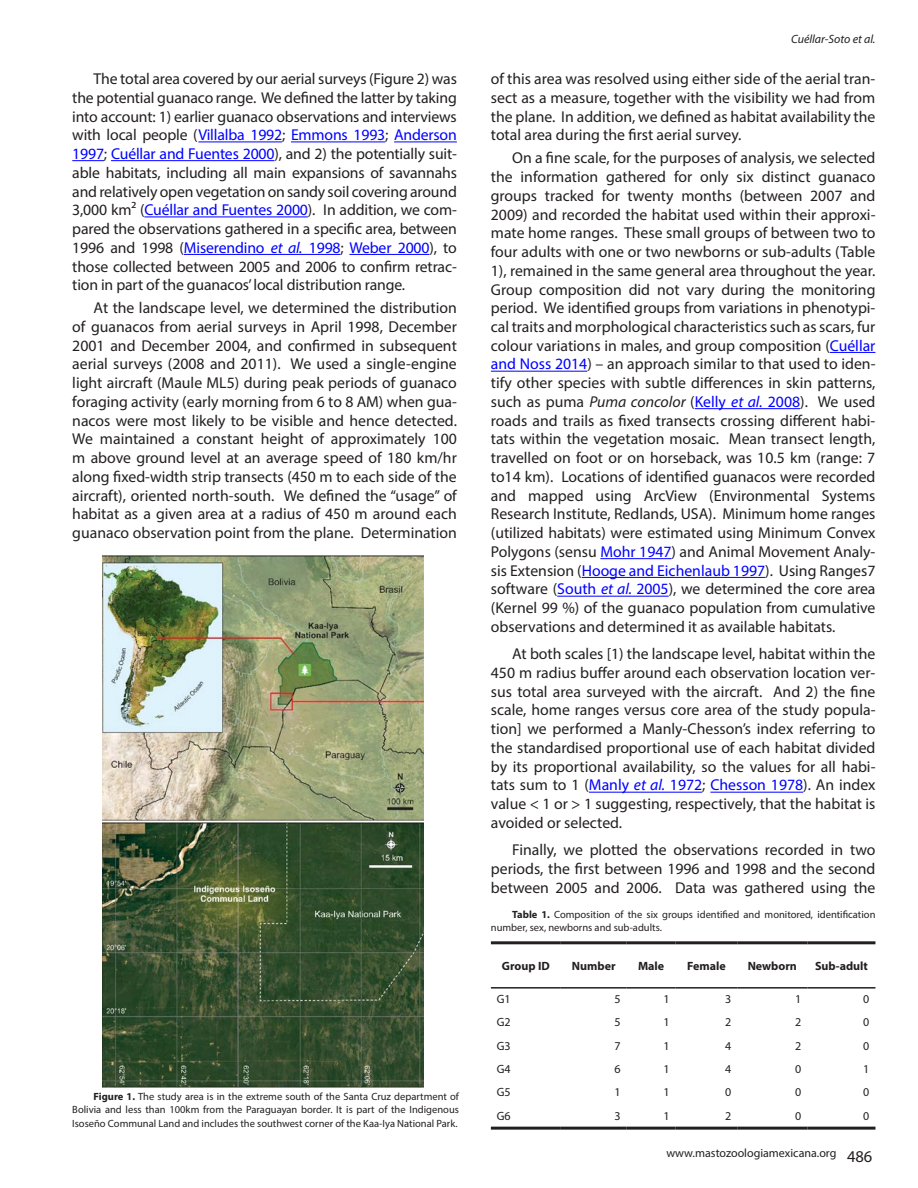
<style>
.page{position:relative;width:918px;height:1188px;background:#fff}
.page>*{position:absolute;margin:0;border:0;box-sizing:border-box;transform-origin:0 0}
.t1{font:15.75px/18.8px "Myriad Pro";color:#231f20;text-align:justify}
.t2{font:12px "Myriad Pro";color:#231f20}
.t3{font:700 12px "Myriad Pro";color:#231f20}
.t4{font:italic 12px "Myriad Pro";color:#231f20}
.t5{font:10.5px/13.5px "Myriad Pro";color:#231f20;text-align:justify}
.s1{color:#00f}
.s2{font-style:italic;color:#00f}
.s3{font-weight:700}
.s4{font-style:italic}
.s5{font-size:16.5px}
</style>
<div class="page">
<hr style="left:198px;top:142px;width:84px;height:1px;background:#00f">
<hr style="left:291px;top:142px;width:94px;height:1px;background:#00f">
<hr style="left:394px;top:142px;width:63px;height:1px;background:#00f">
<hr style="left:72px;top:160px;width:32px;height:1px;background:#00f">
<hr style="left:111px;top:160px;width:163px;height:1px;background:#00f">
<hr style="left:144px;top:217px;width:164px;height:1px;background:#00f">
<hr style="left:184px;top:254px;width:157px;height:1px;background:#00f">
<hr style="left:349px;top:254px;width:80px;height:1px;background:#00f">
<hr style="left:830px;top:352px;width:45px;height:1px;background:#00f">
<hr style="left:491px;top:371px;width:96px;height:1px;background:#00f">
<hr style="left:695px;top:408px;width:105px;height:1px;background:#00f">
<hr style="left:600px;top:558px;width:72px;height:1px;background:#00f">
<hr style="left:582px;top:577px;width:183px;height:1px;background:#00f">
<hr style="left:557px;top:596px;width:112px;height:1px;background:#00f">
<hr style="left:589px;top:792px;width:113px;height:1px;background:#00f">
<hr style="left:710px;top:792px;width:93px;height:1px;background:#00f">
<hr style="left:491px;top:941px;width:70px;height:3px;background:#231f20">
<hr style="left:561px;top:941px;width:66px;height:3px;background:#231f20">
<hr style="left:627px;top:941px;width:49px;height:3px;background:#231f20">
<hr style="left:676px;top:941px;width:61px;height:3px;background:#231f20">
<hr style="left:737px;top:941px;width:70px;height:3px;background:#231f20">
<hr style="left:807px;top:941px;width:68px;height:3px;background:#231f20">
<hr style="left:491px;top:987px;width:70px;height:2px;background:#231f20">
<hr style="left:561px;top:987px;width:66px;height:2px;background:#231f20">
<hr style="left:627px;top:987px;width:49px;height:2px;background:#231f20">
<hr style="left:676px;top:987px;width:61px;height:2px;background:#231f20">
<hr style="left:737px;top:987px;width:70px;height:2px;background:#231f20">
<hr style="left:807px;top:987px;width:68px;height:2px;background:#231f20">
<hr style="left:491px;top:1127px;width:70px;height:3px;background:#231f20">
<hr style="left:561px;top:1127px;width:66px;height:3px;background:#231f20">
<hr style="left:627px;top:1127px;width:49px;height:3px;background:#231f20">
<hr style="left:676px;top:1127px;width:61px;height:3px;background:#231f20">
<hr style="left:737px;top:1127px;width:70px;height:3px;background:#231f20">
<hr style="left:807px;top:1127px;width:68px;height:3px;background:#231f20">
<img style="left:102px;top:555px;width:321px;height:533px">
<p class="t1" style="left:72px;top:69px;width:386px;text-indent:21px">The total area covered by our aerial surveys (Figure 2) was the potential guanaco range. We defined the latter by taking into account: 1) earlier guanaco observations and interviews with local people (<span class="s1">Villalba 1992</span>; <span class="s1">Emmons 1993</span>; <span class="s1">Anderson 1997</span>; <span class="s1">Cuéllar and Fuentes 2000</span>), and 2) the potentially suit&shy;able habitats, including all main expansions of savannahs and relatively open vegetation on sandy soil covering around 3,000 km² (<span class="s1">Cuéllar and Fuentes 2000</span>). In addition, we com&shy;pared the observations gathered in a specific area, between 1996 and 1998 (<span class="s1">Miserendino</span> <span class="s2">et al.</span> <span class="s1">1998</span>; <span class="s1">Weber 2000</span>), to those collected between 2005 and 2006 to confirm retrac&shy;tion in part of the guanacos’ local distribution range.</p>
<p class="t1" style="left:72px;top:298px;width:386px;text-indent:21px">At the landscape level, we determined the distribution of guanacos from aerial surveys in April 1998, December 2001 and December 2004, and confirmed in subsequent aerial surveys (2008 and 2011). We used a single-engine light aircraft (Maule ML5) during peak periods of guanaco foraging activity (early morning from 6 to 8 AM) when gua&shy;nacos were most likely to be visible and hence detected.<br>We maintained a constant height of approximately 100 m above ground level at an average speed of 180 km/hr along fixed-width strip transects (450 m to each side of the aircraft), oriented north-south. We defined the “usage” of habitat as a given area at a radius of 450 m around each guanaco observation point from the plane. Determination</p>
<p class="t5" style="left:72px;top:1089px;width:388px;text-indent:21px"><span class="s3">Figure 1.</span> The study area is in the extreme south of the Santa Cruz department of Bolivia and less than 100km from the Paraguayan border. It is part of the Indigenous Isoseño Communal Land and includes the southwest corner of the Kaa-Iya National Park.</p>
<p class="t4" style="left:791px;top:32px;width:86px">Cuéllar-Soto et al.</p>
<p class="t1" style="left:491px;top:69px;width:386px">of this area was resolved using either side of the aerial tran&shy;sect as a measure, together with the visibility we had from the plane. In addition, we defined as habitat availability the total area during the first aerial survey.</p>
<p class="t1" style="left:491px;top:148px;width:386px;text-indent:21px">On a fine scale, for the purposes of analysis, we selected the information gathered for only six distinct guanaco groups tracked for twenty months (between 2007 and 2009) and recorded the habitat used within their approxi&shy;mate home ranges. These small groups of between two to four adults with one or two newborns or sub-adults (Table 1), remained in the same general area throughout the year.<br>Group composition did not vary during the monitoring period. We identified groups from variations in phenotypi&shy;cal traits and morphological characteristics such as scars, fur colour variations in males, and group composition (<span class="s1">Cuéllar and Noss 2014</span>) – an approach similar to that used to iden&shy;tify other species with subtle differences in skin patterns, such as puma <span class="s4">Puma concolor</span> (<span class="s1">Kelly</span> <span class="s2">et al.</span> <span class="s1">2008</span>). We used roads and trails as fixed transects crossing different habi&shy;tats within the vegetation mosaic. Mean transect length, travelled on foot or on horseback, was 10.5 km (range: 7 to14 km). Locations of identified guanacos were recorded and mapped using ArcView (Environmental Systems Research Institute, Redlands, USA). Minimum home ranges (utilized habitats) were estimated using Minimum Convex Polygons (sensu <span class="s1">Mohr 1947</span>) and Animal Movement Analy&shy;sis Extension (<span class="s1">Hooge and Eichenlaub 1997</span>). Using Ranges7 software (<span class="s1">South</span> <span class="s2">et al.</span> <span class="s1">2005</span>), we determined the core area (Kernel 99 %) of the guanaco population from cumulative observations and determined it as available habitats.</p>
<p class="t1" style="left:491px;top:644px;width:386px;text-indent:21px">At both scales [1) the landscape level, habitat within the 450 m radius buffer around each observation location ver&shy;sus total area surveyed with the aircraft. And 2) the fine scale, home ranges versus core area of the study popula&shy;tion] we performed a Manly-Chesson’s index referring to the standardised proportional use of each habitat divided by its proportional availability, so the values for all habi&shy;tats sum to 1 (<span class="s1">Manly</span> <span class="s2">et al.</span> <span class="s1">1972</span>; <span class="s1">Chesson 1978</span>). An index value &lt; 1 or &gt; 1 suggesting, respectively, that the habitat is avoided or selected.</p>
<p class="t1" style="left:491px;top:840px;width:386px;text-indent:21px">Finally, we plotted the observations recorded in two periods, the first between 1996 and 1998 and the second between 2005 and 2006. Data was gathered using the</p>
<p class="t5" style="left:491px;top:907px;width:386px;text-indent:21px"><span class="s3">Table 1.</span> Composition of the six groups identified and monitored, identification number, sex, newborns and sub-adults.</p>
<p class="t3" style="left:502px;top:958px;width:49px">Group ID</p>
<p class="t3" style="left:572px;top:958px;width:45px">Number</p>
<p class="t3" style="left:638px;top:958px;width:28px">Male</p>
<p class="t3" style="left:687px;top:958px;width:40px">Female</p>
<p class="t3" style="left:748px;top:958px;width:51px">Newborn</p>
<p class="t3" style="left:815px;top:958px;width:54px">Sub-adult</p>
<p class="t2" style="left:497px;top:991px;width:15px">G1</p>
<p class="t2" style="left:615px;top:991px;width:8px">5</p>
<p class="t2" style="left:663px;top:991px;width:8px">1</p>
<p class="t2" style="left:725px;top:991px;width:8px">3</p>
<p class="t2" style="left:795px;top:991px;width:8px">1</p>
<p class="t2" style="left:863px;top:991px;width:8px">0</p>
<p class="t2" style="left:497px;top:1015px;width:15px">G2</p>
<p class="t2" style="left:615px;top:1015px;width:8px">5</p>
<p class="t2" style="left:663px;top:1015px;width:8px">1</p>
<p class="t2" style="left:725px;top:1015px;width:8px">2</p>
<p class="t2" style="left:795px;top:1015px;width:8px">2</p>
<p class="t2" style="left:863px;top:1015px;width:8px">0</p>
<p class="t2" style="left:497px;top:1038px;width:15px">G3</p>
<p class="t2" style="left:615px;top:1038px;width:8px">7</p>
<p class="t2" style="left:663px;top:1038px;width:8px">1</p>
<p class="t2" style="left:725px;top:1038px;width:8px">4</p>
<p class="t2" style="left:795px;top:1038px;width:8px">2</p>
<p class="t2" style="left:863px;top:1038px;width:8px">0</p>
<p class="t2" style="left:497px;top:1062px;width:15px">G4</p>
<p class="t2" style="left:615px;top:1062px;width:8px">6</p>
<p class="t2" style="left:663px;top:1062px;width:8px">1</p>
<p class="t2" style="left:725px;top:1062px;width:8px">4</p>
<p class="t2" style="left:795px;top:1062px;width:8px">0</p>
<p class="t2" style="left:863px;top:1062px;width:8px">1</p>
<p class="t2" style="left:497px;top:1085px;width:15px">G5</p>
<p class="t2" style="left:615px;top:1085px;width:8px">1</p>
<p class="t2" style="left:663px;top:1085px;width:8px">1</p>
<p class="t2" style="left:725px;top:1085px;width:8px">0</p>
<p class="t2" style="left:795px;top:1085px;width:8px">0</p>
<p class="t2" style="left:863px;top:1085px;width:8px">0</p>
<p class="t2" style="left:497px;top:1108px;width:15px">G6</p>
<p class="t2" style="left:615px;top:1108px;width:8px">3</p>
<p class="t2" style="left:663px;top:1108px;width:8px">1</p>
<p class="t2" style="left:725px;top:1108px;width:8px">2</p>
<p class="t2" style="left:795px;top:1108px;width:8px">0</p>
<p class="t2" style="left:863px;top:1108px;width:8px">0</p>
<p class="t2" style="left:666px;top:1146px;width:208px">www.mastozoologiamexicana.org <span class="s5">486</span></p>
</div>
